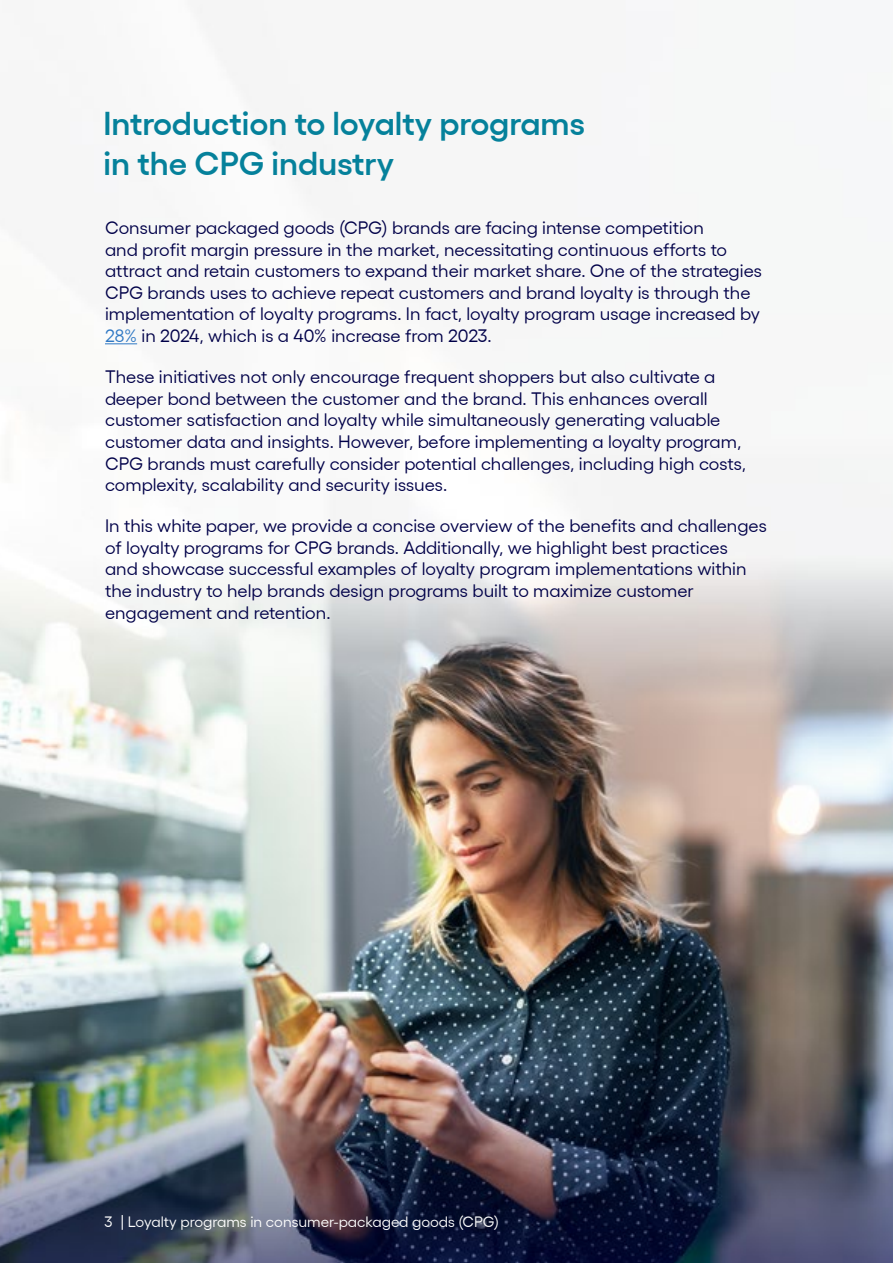
<style>
.page{position:relative;width:893px;height:1263px;background:#fff}
.page>*{position:absolute;margin:0;border:0;box-sizing:border-box;transform-origin:0 0}
.t1{font:600 33px/39.6px "Gellix";color:#05819b}
.t2{font:18px/21.6px "Gellix";color:#000048}
.t3{font:15px "Gellix";color:#fff}
.s1{color:#2f78c4}
</style>
<div class="page">
<img style="left:0;top:4px;width:893px;height:1259px">
<hr style="left:105px;top:343px;width:32px;height:1px;background:#2f78c4">
<h1 class="t1" style="left:104px;top:100px;width:483px">Introduction to loyalty programs in the CPG industry</h1>
<p class="t2" style="left:105px;top:215px;width:658px">Consumer packaged goods (CPG) brands are facing intense competition<br>and profit margin pressure in the market, necessitating continuous efforts to attract and retain customers to expand their market share. One of the strategies CPG brands uses to achieve repeat customers and brand loyalty is through the implementation of loyalty programs. In fact, loyalty program usage increased by <span class="s1">28%</span> in 2024, which is a 40% increase from 2023.</p>
<p class="t2" style="left:105px;top:364px;width:643px">These initiatives not only encourage frequent shoppers but also cultivate a deeper bond between the customer and the brand. This enhances overall customer satisfaction and loyalty while simultaneously generating valuable customer data and insights. However, before implementing a loyalty program, CPG brands must carefully consider potential challenges, including high costs, complexity, scalability and security issues.</p>
<p class="t2" style="left:105px;top:513px;width:663px">In this white paper, we provide a concise overview of the benefits and challenges of loyalty programs for CPG brands. Additionally, we highlight best practices<br>and showcase successful examples of loyalty program implementations within the industry to help brands design programs built to maximize customer engagement and retention.</p>
<p class="t3" style="left:104px;top:1210px;width:396px">3 | Loyalty programs in consumer-packaged goods (CPG)</p>
</div>
